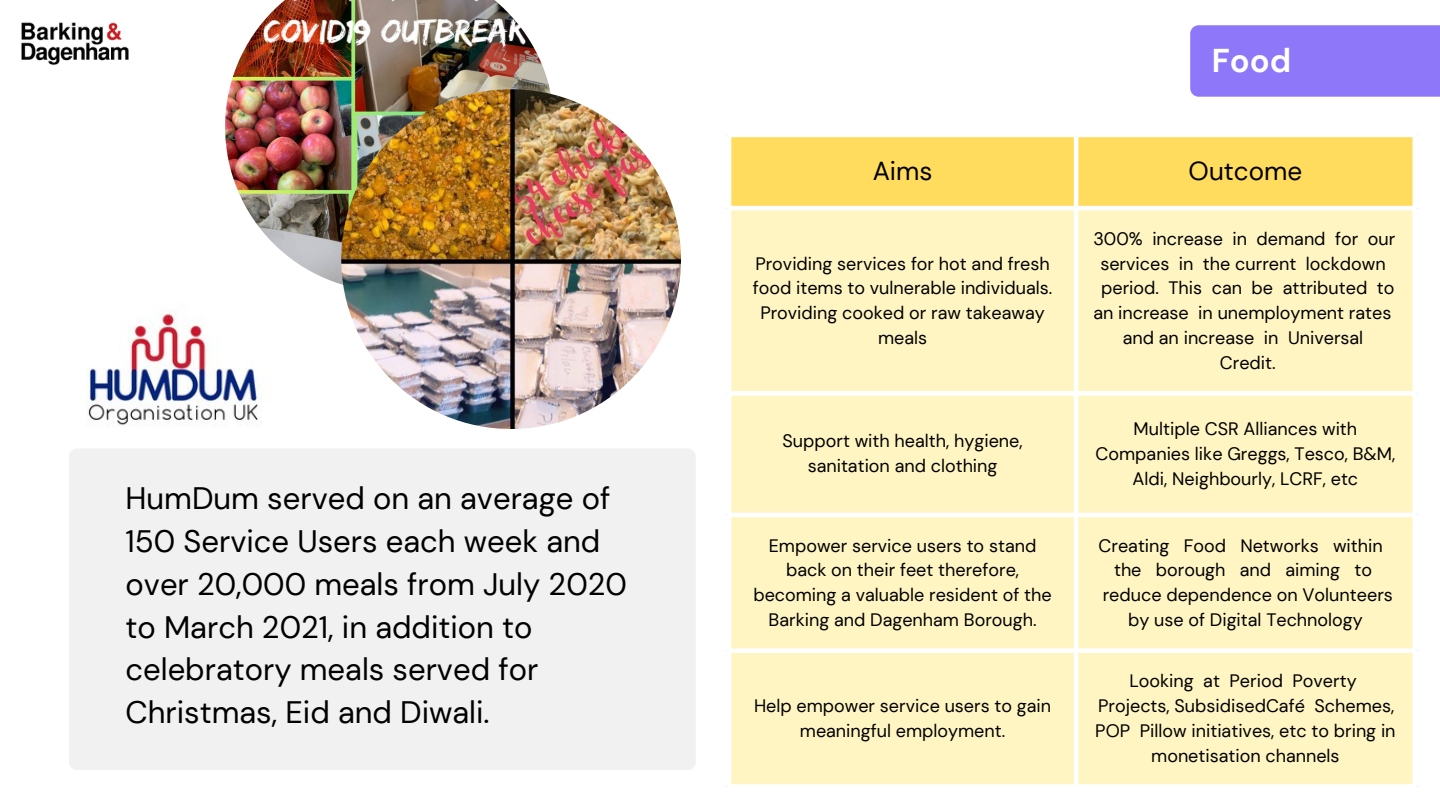
<style>
.page{position:relative;width:1440px;height:810px;background:#fff}
.page>*{position:absolute;margin:0;border:0;box-sizing:border-box;transform-origin:0 0}
.t1{font:700 33px "DM Sans";color:#fff}
.t2{font:31px/42.8px "DM Sans";color:#000}
.t3{font:26px "DM Sans";color:#000}
.t4{font:18px/24.8px "DM Sans";color:#000;text-align:center}
</style>
<div class="page">
<div style="left:731px;top:137px;width:682px;height:69px;background:#ffdc5d"></div>
<div style="left:731px;top:210px;width:682px;height:574px;background:#fff5c3"></div>
<hr style="left:1074px;top:137px;width:4px;height:647px;background:#fff">
<div style="left:727px;top:391px;width:690px;height:5px;background:#fff"></div>
<hr style="left:727px;top:513px;width:690px;height:4px;background:#fff">
<div style="left:727px;top:648px;width:690px;height:5px;background:#fff"></div>
<div style="left:1190px;top:25px;width:250px;height:72px;background:#8e77f8"></div>
<div style="left:69px;top:448px;width:627px;height:322px;background:#f1f1f1;border-radius:8px"></div>
<img style="left:21px;top:22px;width:108px;height:43px">
<img style="left:86px;top:310px;width:176px;height:116px">
<img style="left:225px;top:0;width:326px;height:290px">
<img style="left:341px;top:89px;width:340px;height:340px;border-radius:50%">
<h2 class="t2" style="left:126px;top:477px;width:503px">HumDum served on an average of<br>150 Service Users each week and over 20,000 meals from July 2020 to March 2021, in addition to celebratory meals served for<br>Christmas, Eid and Diwali.</h2>
<h1 class="t1" style="left:1212px;top:39px;width:81px">Food</h1>
<h3 class="t3" style="left:873px;top:154px;width:61px">Aims</h3>
<h3 class="t3" style="left:1189px;top:154px;width:115px">Outcome</h3>
<p class="t4" style="left:753px;top:251px;width:301px">Providing services for hot and fresh food items to vulnerable individuals.<br>Providing cooked or raw takeaway meals</p>
<p class="t4" style="left:783px;top:429px;width:242px">Support with health, hygiene, sanitation and clothing</p>
<p class="t4" style="left:1093px;top:226px;width:303px">300% increase in demand for our services in the current lockdown period. This can be attributed to an increase in unemployment rates and an increase in Universal<br>Credit.</p>
<p class="t4" style="left:1096px;top:417px;width:301px">Multiple CSR Alliances with<br>Companies like Greggs, Tesco, B&amp;M,<br>Aldi, Neighbourly, LCRF, etc</p>
<p class="t4" style="left:753px;top:533px;width:300px">Empower service users to stand back on their feet therefore, becoming a valuable resident of the<br>Barking and Dagenham Borough.</p>
<p class="t4" style="left:1099px;top:533px;width:296px">Creating Food Networks within the borough and aiming to reduce dependence on Volunteers by use of Digital Technology</p>
<p class="t4" style="left:754px;top:694px;width:299px">Help empower service users to gain meaningful employment.</p>
<p class="t4" style="left:1095px;top:669px;width:302px">Looking at Period Poverty<br>Projects, SubsidisedCafé Schemes,<br>POP Pillow initiatives, etc to bring in monetisation channels</p>
</div>
